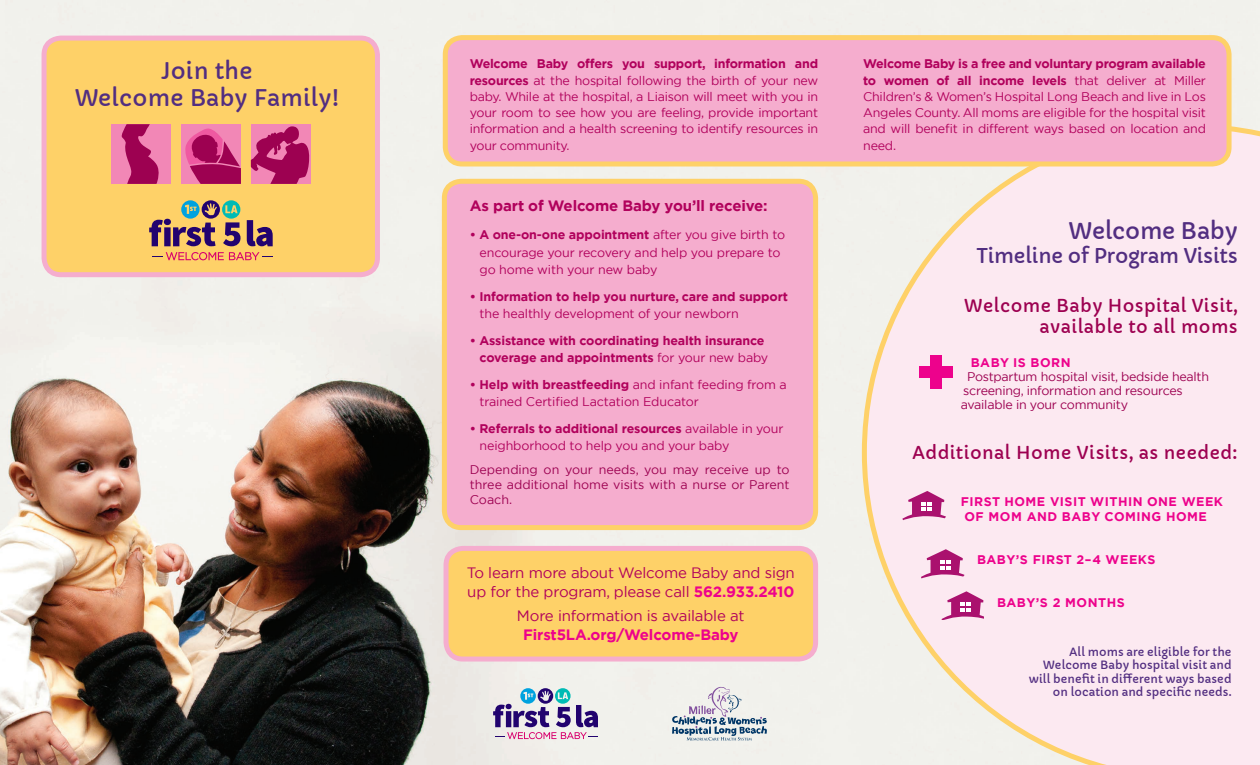
<style>
.page{position:relative;width:1260px;height:765px;background:#fff}
.page>*{position:absolute;margin:0;border:0;box-sizing:border-box;transform-origin:0 0}
.t1{font:22.5px/27px "Capriola";letter-spacing:.01em;color:#522e81;text-align:center}
.t2{font:22.5px "Capriola";letter-spacing:-.01em;color:#522e81}
.t3{font:20px "Capriola";letter-spacing:-.01em;color:#522e81}
.t4{font:17.5px/21px "Capriola";letter-spacing:.025em;color:#9d0151;text-align:right}
.t5{font:15px/18.8px "Gotham";letter-spacing:-.01em;color:#b1015c}
.t6{font:700 15px "Gotham";letter-spacing:-.01em;color:#b1015c}
.t7{font:12.5px/16.2px "Gotham";letter-spacing:-.02em;color:#b1015c}
.t8{font:12.5px/13.8px "Gotham";letter-spacing:-.02em;color:#9d0151}
.t9{font:700 12.5px/17.5px "Gotham";letter-spacing:-.01em;color:#b1015c}
.t10{font:700 12.5px/15px "Gotham";letter-spacing:.04em;color:#ed028c}
.t11{font:11.25px/13.5px "Capriola";letter-spacing:.01em;color:#522e81;text-align:right}
.s1{font-weight:700}
.s2{font-weight:400}
.s3{font-weight:700;color:#ed028c}
</style>
<div class="page">
<img style="left:0;top:0;width:859px;height:765px">
<svg style="left:859px;top:0;width:401px;height:765px"></svg>
<svg style="left:921px;top:549px;width:44px;height:29px"></svg>
<svg style="left:902px;top:491px;width:44px;height:29px"></svg>
<svg style="left:942px;top:591px;width:42px;height:28px"></svg>
<div style="left:930px;top:356px;width:12px;height:33px;background:#ed028c"></div>
<div style="left:919px;top:367px;width:34px;height:11px;background:#ed028c"></div>
<div style="left:44px;top:38px;width:333px;height:237px;background:#fed168;border-radius:17px"></div>
<div style="left:42px;top:36px;width:338px;height:241px;border:5px solid #f5adce;border-radius:17px"></div>
<div style="left:446px;top:548px;width:370px;height:111px;background:#fed168;border-radius:17px"></div>
<div style="left:444px;top:546px;width:374px;height:116px;border:5px solid #f5adce;border-radius:17px"></div>
<div style="left:444px;top:181px;width:372px;height:347px;background:#f5adce;border-radius:17px"></div>
<div style="left:442px;top:179px;width:376px;height:351px;border:5px solid #fed168;border-radius:17px"></div>
<div style="left:445px;top:38px;width:784px;height:126px;background:#f5adce;border-radius:17px"></div>
<div style="left:443px;top:35px;width:789px;height:132px;border:5px solid #fed168;border-radius:17px"></div>
<div style="left:181px;top:124px;width:60px;height:60px;background:#f287b6"></div>
<div style="left:251px;top:124px;width:60px;height:60px;background:#f287b6"></div>
<div style="left:112px;top:124px;width:59px;height:60px;background:#f287b6"></div>
<svg style="left:121px;top:124px;width:38px;height:60px"></svg>
<svg style="left:251px;top:126px;width:59px;height:58px"></svg>
<svg style="left:185px;top:128px;width:56px;height:56px"></svg>
<svg style="left:152px;top:252px;width:121px;height:8px"></svg>
<svg style="left:149px;top:200px;width:92px;height:46px"></svg>
<svg style="left:247px;top:220px;width:26px;height:26px"></svg>
<svg style="left:493px;top:688px;width:105px;height:51px"></svg>
<svg style="left:672px;top:687px;width:95px;height:53px"></svg>
<h1 class="t1" style="left:74px;top:58px;width:266px">Join the<br>Welcome Baby Family!</h1>
<p class="t7" style="left:470px;top:55px;width:350px;text-align:justify"><span class="s1">Welcome Baby offers you support, information and resources</span> at the hospital following the birth of your new baby. While at the hospital, a Liaison will meet with you in your room to see how you are feeling, provide important information and a health screening to identify resources in your community.</p>
<p class="t6" style="left:470px;top:196px;width:299px">As part of Welcome Baby you’ll receive:</p>
<p class="t7" style="left:480px;top:226px;width:307px;line-height:17.5px;text-indent:-10px"><span class="s1">• A one-on-one appointment</span> after you give birth to encourage your recovery and help you prepare to go home with your new baby</p>
<p class="t9" style="left:470px;top:288px;width:320px">• Information to help you nurture, care and support</p>
<p class="t7" style="left:480px;top:306px;width:261px">the healthly development of your newborn</p>
<p class="t9" style="left:480px;top:332px;width:290px;text-indent:-10px">• Assistance with coordinating health insurance coverage and appointments <span class="s2">for your new baby</span></p>
<p class="t7" style="left:480px;top:376px;width:309px;line-height:17.5px;text-indent:-10px"><span class="s1">• Help with breastfeeding</span> and infant feeding from a trained Certified Lactation Educator</p>
<p class="t7" style="left:480px;top:420px;width:306px;line-height:17.5px;text-indent:-10px"><span class="s1">• Referrals to additional resources</span> available in your neighborhood to help you and your baby</p>
<p class="t8" style="left:470px;top:462px;width:321px;line-height:15px;text-align:justify">Depending on your needs, you may receive up to three additional home visits with a nurse or Parent Coach.</p>
<p class="t5" style="left:467px;top:563px;width:330px">To learn more about Welcome Baby and sign up for the program, please call <span class="s3">562.933.2410</span></p>
<p class="t5" style="left:517px;top:606px;width:229px;text-align:center">More information is available at<br><span class="s3">First5LA.org/Welcome-Baby</span></p>
<p class="t7" style="left:863px;top:55px;width:344px;text-align:justify"><span class="s1">Welcome Baby is a free and voluntary program available to women of all income levels</span> that deliver at Miller Children’s &amp; Women’s Hospital Long Beach and live in Los Angeles County. All moms are eligible for the hospital visit and will benefit in different ways based on location and need.</p>
<h1 class="t2" style="left:1068px;top:217px;width:171px">Welcome Baby</h1>
<h2 class="t3" style="left:976px;top:243px;width:263px">Timeline of Program Visits</h2>
<h3 class="t4" style="left:964px;top:296px;width:275px">Welcome Baby Hospital Visit, available to all moms</h3>
<p class="t10" style="left:971px;top:355px;width:101px">BABY IS BORN</p>
<p class="t8" style="left:961px;top:370px;width:250px;text-indent:6px">Postpartum hospital visit, bedside health screening, information and resources available in your community</p>
<h3 class="t4" style="left:912px;top:443px;width:327px">Additional Home Visits, as needed:</h3>
<p class="t10" style="left:965px;top:494px;width:260px;text-indent:-4px">FIRST HOME VISIT WITHIN ONE WEEK<br>OF MOM AND BABY COMING HOME</p>
<p class="t10" style="left:977px;top:552px;width:180px">BABY’S FIRST 2–4 WEEKS</p>
<p class="t10" style="left:997px;top:595px;width:129px">BABY’S 2 MONTHS</p>
<p class="t11" style="left:1029px;top:645px;width:204px">All moms are eligible for the<br>Welcome Baby hospital visit and will benefit in different ways based on location and specific needs.</p>
</div>
